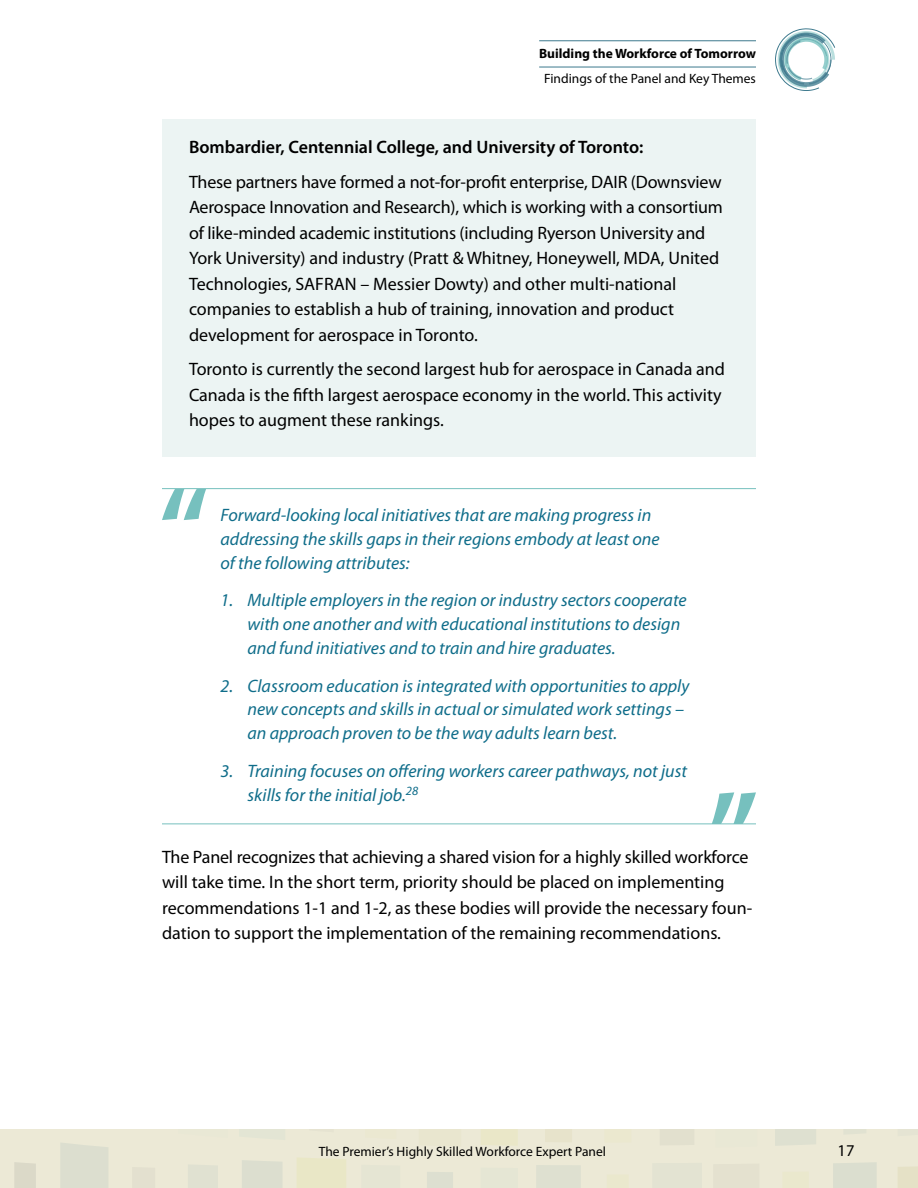
<style>
.page{position:relative;width:918px;height:1188px;background:#fff}
.page>*{position:absolute;margin:0;border:0;box-sizing:border-box;transform-origin:0 0}
.Text_Box_Body_copy{font:18px/25.5px "Myriad Pro";color:#000}
.Text_Quote{font:italic 18px/24px "Myriad Pro";color:#0f6d8a}
.body_Copy{font:18px/25.5px "Myriad Pro";color:#000}
.Text_Box_Heading{font:600 18px "Myriad Pro";color:#000}
.t1{font:16.5px "Myriad Pro";color:#000}
.t2{font:13.5px "Myriad Pro";color:#000}
.t3{font:700 13.5px "Myriad Pro";color:#000}
</style>
<div class="page">
<div style="left:0;top:1130px;width:918px;height:58px;background:#ece9d6"></div>
<svg style="left:14px;top:1162px;width:22px;height:26px"></svg>
<svg style="left:545px;top:1130px;width:27px;height:12px"></svg>
<svg style="left:898px;top:1167px;width:20px;height:21px"></svg>
<svg style="left:481px;top:1130px;width:37px;height:16px"></svg>
<svg style="left:297px;top:1158px;width:49px;height:30px"></svg>
<div style="left:60px;top:1143px;width:48px;height:45px;background:#dcdecf"></div>
<svg style="left:188px;top:1165px;width:30px;height:23px"></svg>
<svg style="left:242px;top:1160px;width:40px;height:28px"></svg>
<svg style="left:427px;top:1172px;width:26px;height:16px"></svg>
<svg style="left:775px;top:1130px;width:41px;height:16px"></svg>
<svg style="left:844px;top:1130px;width:22px;height:4px"></svg>
<svg style="left:833px;top:1162px;width:44px;height:26px"></svg>
<svg style="left:536px;top:1165px;width:45px;height:23px"></svg>
<svg style="left:775px;top:28px;width:60px;height:63px"></svg>
<svg style="left:711px;top:792px;width:45px;height:32px"></svg>
<svg style="left:162px;top:489px;width:45px;height:31px"></svg>
<hr style="left:539px;top:40px;width:217px;height:1px;background:#3d798d">
<hr style="left:539px;top:67px;width:217px;height:1px;background:#3d798d">
<div style="left:162px;top:119px;width:594px;height:338px;background:#ecf4f3"></div>
<hr style="left:162px;top:488px;width:594px;height:1px;background:#76c0be">
<hr style="left:162px;top:824px;width:594px;height:1px;background:#76c0be">
<p class="t3" style="left:539px;top:46px;width:218px">Building the Workforce of Tomorrow</p>
<p class="t2" style="left:544px;top:71px;width:213px">Findings of the Panel and Key Themes</p>
<p class="Text_Box_Heading" style="left:189px;top:137px;width:456px">Bombardier, Centennial College, and University of Toronto:</p>
<p class="Text_Box_Body_copy" style="left:189px;top:169px;width:535px">These partners have formed a not-for-profit enterprise, DAIR (Downsview Aerospace Innovation and Research), which is working with a consortium of like-minded academic institutions (including Ryerson University and York University) and industry (Pratt &amp; Whitney, Honeywell, MDA, United Technologies, SAFRAN – Messier Dowty) and other multi-national companies to establish a hub of training, innovation and product development for aerospace in Toronto.</p>
<p class="Text_Box_Body_copy" style="left:189px;top:357px;width:538px">Toronto is currently the second largest hub for aerospace in Canada and<br>Canada is the fifth largest aerospace economy in the world. This activity hopes to augment these rankings.</p>
<p class="Text_Quote" style="left:220px;top:503px;width:441px">Forward-looking local initiatives that are making progress in addressing the skills gaps in their regions embody at least one of the following attributes:</p>
<p class="Text_Quote" style="left:248px;top:588px;width:441px;text-indent:-27px">1. Multiple employers in the region or industry sectors cooperate with one another and with educational institutions to design and fund initiatives and to train and hire graduates.</p>
<p class="Text_Quote" style="left:248px;top:674px;width:443px;text-indent:-27px">2. Classroom education is integrated with opportunities to apply new concepts and skills in actual or simulated work settings – an approach proven to be the way adults learn best.</p>
<p class="Text_Quote" style="left:248px;top:759px;width:441px;text-indent:-27px">3. Training focuses on offering workers career pathways, not just skills for the initial job.<sup>28</sup></p>
<p class="body_Copy" style="left:162px;top:844px;width:592px">The Panel recognizes that achieving a shared vision for a highly skilled workforce will take time. In the short term, priority should be placed on implementing recommendations 1-1 and 1-2, as these bodies will provide the necessary foun&shy;dation to support the implementation of the remaining recommendations.</p>
<p class="t2" style="left:319px;top:1144px;width:289px">The Premier’s Highly Skilled Workforce Expert Panel</p>
<p class="t1" style="left:838px;top:1141px;width:18px">17</p>
</div>
